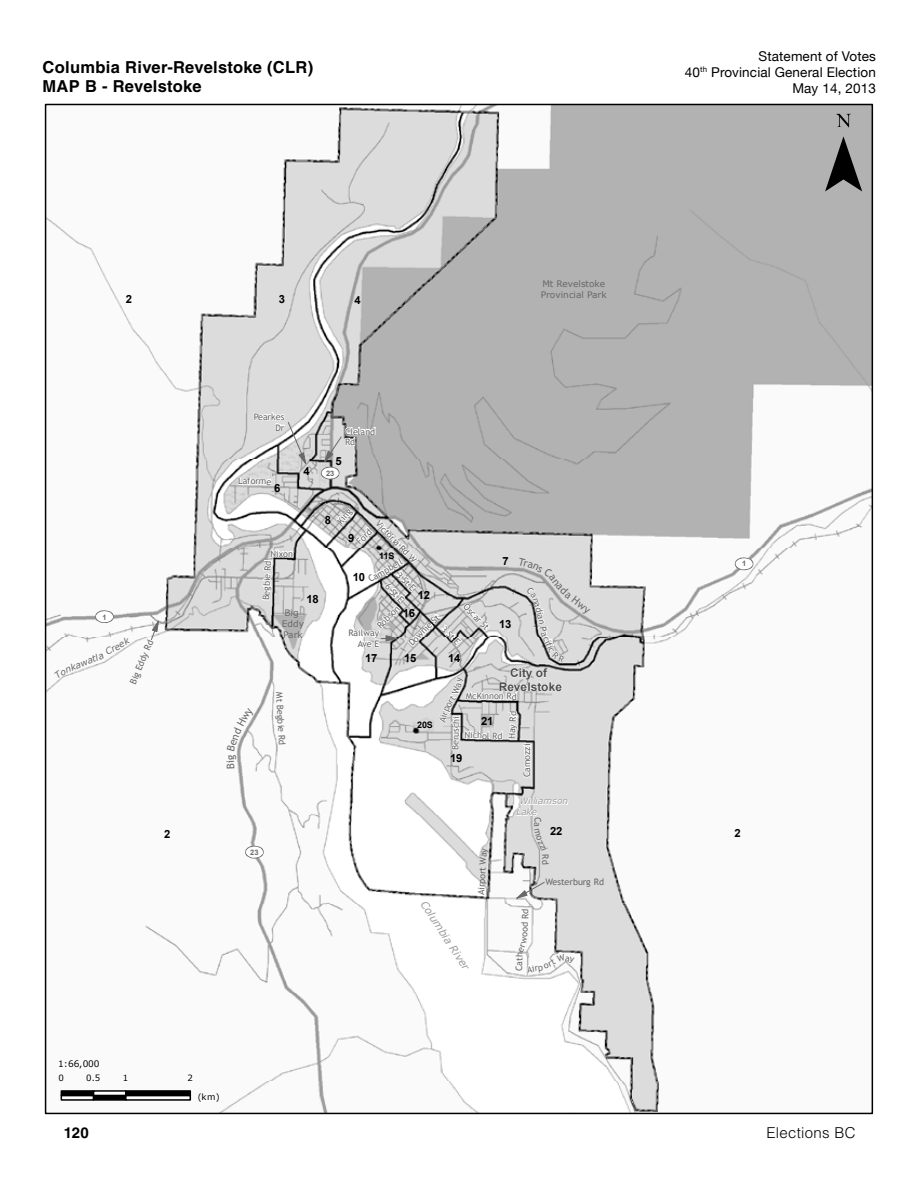
<style>
.page{position:relative;width:918px;height:1188px;background:#fff}
.page>*{position:absolute;margin:0;border:0;box-sizing:border-box;transform-origin:0 0}
.t1{font:700 16.5px/18.8px "Helvetica LT Std";letter-spacing:.02em;color:#000}
.t2{font:300 15px "Helvetica LT Std";letter-spacing:.02em;color:#000}
.t3{font:700 15px "Helvetica LT Std";color:#000}
.t4{font:13.5px/16.2px "Helvetica Neue LT";letter-spacing:.01em;color:#000;text-align:right}
.t5{font:700 12px/13.8px "Arial";letter-spacing:.005em;color:#4e4e4e;text-align:center}
.t6{font:700 11.25px "Arial";letter-spacing:-.025em;color:#000}
.t7{font:italic 10.5px "Verdana";color:#9c9c9c}
.t8{font:9px/10.5px "Trebuchet MS";letter-spacing:-.005em;color:#686868;text-align:right}
.t9{font:9px/10.8px "Verdana";letter-spacing:-.01em;color:#686868}
.t10{font:italic 9px/10.8px "Verdana";letter-spacing:-.01em;color:#9c9c9c}
.t11{font:9px "Verdana";color:#000}
.t12{font:700 9px "Arial";letter-spacing:-.015em;color:#000}
.t13{font:italic 9px "Verdana";color:#686868}
.t14{font:8.55px "Verdana";color:#000}
.t15{font:700 7.5px "Arial";color:#686868}
</style>
<div class="page">
<img style="left:48px;top:107px;width:822px;height:1004px">
<svg style="left:150px;top:620px;width:9px;height:21px"></svg>
<svg style="left:253px;top:412px;width:54px;height:53px"></svg>
<svg style="left:238px;top:476px;width:35px;height:10px"></svg>
<svg style="left:261px;top:547px;width:33px;height:54px"></svg>
<svg style="left:735px;top:557px;width:18px;height:13px"></svg>
<svg style="left:245px;top:846px;width:19px;height:12px"></svg>
<svg style="left:95px;top:610px;width:19px;height:13px"></svg>
<svg style="left:321px;top:426px;width:55px;height:53px;background:#c1c1c1"></svg>
<svg style="left:515px;top:881px;width:31px;height:18px"></svg>
<svg style="left:825px;top:114px;width:37px;height:77px;background:#7c7c7c"></svg>
<svg style="left:61px;top:1096px;width:32px;height:5px"></svg>
<svg style="left:61px;top:1090px;width:32px;height:6px"></svg>
<svg style="left:93px;top:1096px;width:32px;height:5px"></svg>
<svg style="left:93px;top:1090px;width:32px;height:6px"></svg>
<svg style="left:125px;top:1096px;width:66px;height:5px"></svg>
<svg style="left:125px;top:1090px;width:66px;height:6px"></svg>
<svg style="left:123px;top:1073px;width:6px;height:9px"></svg>
<svg style="left:185px;top:1073px;width:9px;height:9px"></svg>
<svg style="left:197px;top:1092px;width:24px;height:12px"></svg>
<svg style="left:58px;top:1059px;width:43px;height:23px"></svg>
<svg style="left:54px;top:662px;width:23px;height:16px"></svg>
<svg style="left:95px;top:637px;width:36px;height:24px"></svg>
<svg style="left:227px;top:707px;width:28px;height:61px"></svg>
<svg style="left:335px;top:507px;width:255px;height:271px"></svg>
<svg style="left:516px;top:796px;width:53px;height:68px;background:#ddd"></svg>
<svg style="left:516px;top:922px;width:60px;height:51px"></svg>
<svg style="left:522px;top:909px;width:7px;height:5px"></svg>
<h1 class="t1" style="left:43px;top:58px;width:272px">Columbia River-Revelstoke (CLR)<br>MAP B - Revelstoke</h1>
<p class="t6" style="left:126px;top:291px;width:8px">2</p>
<p class="t6" style="left:279px;top:292px;width:8px">3</p>
<p class="t6" style="left:355px;top:292px;width:8px">4</p>
<p class="t8" style="left:254px;top:412px;width:32px">Pearkes<br>Dr</p>
<p class="t8" style="left:238px;top:476px;width:35px">Laforme</p>
<p class="t6" style="left:274px;top:481px;width:8px">6</p>
<p class="t6" style="left:304px;top:463px;width:8px">4</p>
<p class="t8" style="left:345px;top:426px;width:32px;text-align:left">Cleland<br>Rd</p>
<p class="t6" style="left:335px;top:454px;width:8px">5</p>
<p class="t15" style="left:326px;top:468px;width:10px">23</p>
<p class="t9" style="left:541px;top:278px;width:68px">Mt Revelstoke<br>Provincial Park</p>
<p class="t15" style="left:102px;top:612px;width:6px">1</p>
<p class="t13" style="left:73px;top:660px;width:23px;rotate:-22deg">awat</p>
<p class="t8" style="left:128px;top:682px;width:49px;rotate:-67deg">Big Eddy Rd</p>
<p class="t8" style="left:335px;top:519px;width:18px;rotate:-49deg">King</p>
<p class="t6" style="left:325px;top:513px;width:8px">8</p>
<p class="t8" style="left:381px;top:518px;width:56px;rotate:46deg">Victoria Rd W</p>
<p class="t8" style="left:354px;top:539px;width:19px;rotate:-45deg">Ford</p>
<p class="t6" style="left:348px;top:531px;width:8px">9</p>
<p class="t8" style="left:271px;top:549px;width:24px">Nixon</p>
<p class="t8" style="left:261px;top:600px;width:41px;rotate:-87deg">Begbie Rd</p>
<p class="t12" style="left:379px;top:549px;width:17px">11S</p>
<p class="t8" style="left:367px;top:575px;width:39px;rotate:-29deg">Campbell</p>
<p class="t8" style="left:402px;top:570px;width:24px;rotate:46deg">3 St E</p>
<p class="t8" style="left:375px;top:623px;width:29px;rotate:-45deg">Robson</p>
<p class="t6" style="left:353px;top:570px;width:14px">10</p>
<p class="t8" style="left:390px;top:581px;width:24px;rotate:46deg">6 St E</p>
<p class="t6" style="left:418px;top:587px;width:14px">12</p>
<p class="t6" style="left:306px;top:592px;width:14px">18</p>
<p class="t8" style="left:469px;top:602px;width:34px;rotate:46deg">Oscar St</p>
<p class="t6" style="left:403px;top:605px;width:14px">16</p>
<p class="t9" style="left:282px;top:607px;width:24px">Big<br>Eddy<br>Park</p>
<p class="t8" style="left:406px;top:640px;width:41px;rotate:-45deg">Downie St</p>
<p class="t8" style="left:447px;top:624px;width:24px;rotate:46deg">3 St E</p>
<p class="t8" style="left:349px;top:628px;width:32px">Railway<br>Ave E</p>
<p class="t6" style="left:365px;top:650px;width:14px">17</p>
<p class="t6" style="left:404px;top:650px;width:14px">15</p>
<p class="t6" style="left:448px;top:650px;width:14px">14</p>
<p class="t6" style="left:503px;top:554px;width:8px">7</p>
<p class="t6" style="left:499px;top:616px;width:14px">13</p>
<p class="t8" style="left:284px;top:692px;width:54px;rotate:87deg">Mt Begbie Rd</p>
<p class="t12" style="left:417px;top:719px;width:17px">20S</p>
<h3 class="t5" style="left:499px;top:666px;width:65px">City of<br>Revelstoke</h3>
<p class="t8" style="left:466px;top:691px;width:52px;rotate:1deg">McKinnon Rd</p>
<p class="t8" style="left:465px;top:730px;width:40px;rotate:2deg">Nichol Rd</p>
<p class="t8" style="left:507px;top:739px;width:29px;rotate:-87deg">Hay Rd</p>
<p class="t6" style="left:481px;top:713px;width:14px">21</p>
<p class="t8" style="left:450px;top:750px;width:35px;rotate:-89deg">Beruschi</p>
<p class="t8" style="left:522px;top:777px;width:35px;rotate:-90deg">Camozzi</p>
<p class="t6" style="left:450px;top:751px;width:14px">19</p>
<p class="t10" style="left:517px;top:796px;width:53px;text-indent:3px">Williamson<br>Lake</p>
<h3 class="t4" style="left:685px;top:48px;width:192px">Statement of Votes<br>40<sup>th</sup> Provincial General Election<br>May 14, 2013</h3>
<p class="t15" style="left:742px;top:559px;width:6px">1</p>
<p class="t6" style="left:550px;top:824px;width:14px">22</p>
<p class="t6" style="left:164px;top:826px;width:8px">2</p>
<p class="t6" style="left:734px;top:826px;width:8px">2</p>
<p class="t15" style="left:250px;top:847px;width:10px">23</p>
<p class="t11" style="left:58px;top:1058px;width:43px">1:66,000</p>
<p class="t14" style="left:59px;top:1072px;width:7px">0</p>
<p class="t14" style="left:86px;top:1072px;width:16px">0.5</p>
<p class="t14" style="left:123px;top:1072px;width:7px">1</p>
<p class="t14" style="left:187px;top:1072px;width:7px">2</p>
<p class="t14" style="left:198px;top:1091px;width:23px">(km)</p>
<p class="t7" style="left:430px;top:898px;width:81px;rotate:57deg">Columbia River</p>
<p class="t8" style="left:476px;top:895px;width:49px;rotate:-86deg">Airport Way</p>
<p class="t8" style="left:520px;top:919px;width:7px;rotate:-90deg">R</p>
<p class="t8" style="left:514px;top:961px;width:5px;rotate:-90deg">t</p>
<p class="t8" style="left:545px;top:877px;width:60px">Westerburg Rd</p>
<h2 class="t3" style="left:64px;top:1123px;width:27px">120</h2>
<h2 class="t2" style="left:766px;top:1123px;width:91px">Elections BC</h2>
</div>
